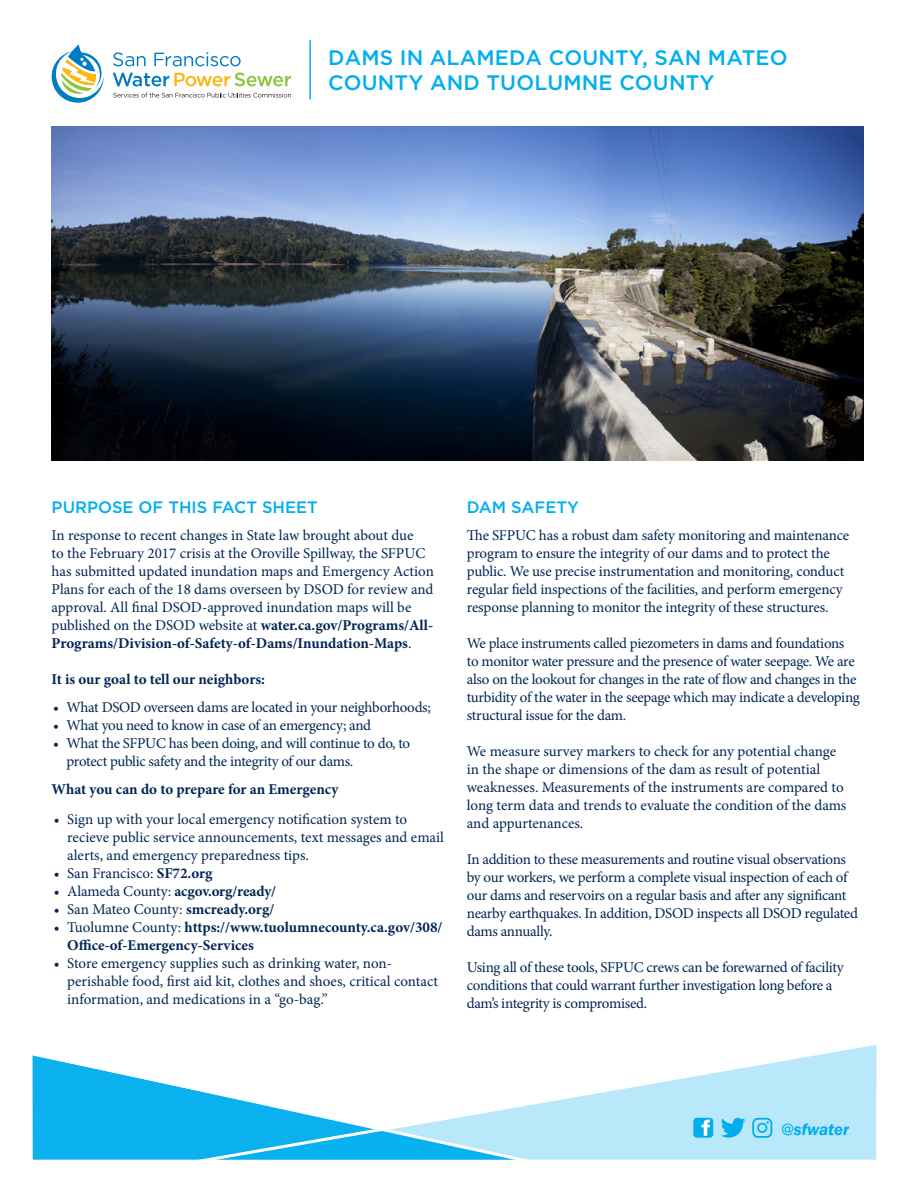
<style>
.page{position:relative;width:918px;height:1188px;background:#fff}
.page>*{position:absolute;margin:0;border:0;box-sizing:border-box;transform-origin:0 0}
.t1{font:500 21px/25.8px "Gotham";letter-spacing:.005em;color:#00aeef}
.t2{font:italic 600 16.8px "Franklin Gothic";color:#00aeef}
.t3{font:500 16.5px "Gotham";color:#00aeef}
.t4{font:15px/18px "Minion Pro";letter-spacing:-.015em;color:#002553}
.t5{font:700 15px/18px "Minion Pro";color:#002553}
.s1{font-weight:700}
.s2{font-weight:400}
.s3{font-weight:400;font-style:normal}
</style>
<div class="page">
<svg style="left:52px;top:44px;width:52px;height:59px"></svg>
<svg style="left:113px;top:52px;width:33px;height:14px"></svg>
<svg style="left:154px;top:52px;width:87px;height:14px"></svg>
<svg style="left:113px;top:72px;width:178px;height:14px"></svg>
<svg style="left:113px;top:93px;width:178px;height:5px"></svg>
<hr style="left:309px;top:40px;width:2px;height:59px;background:#00aeef">
<svg style="left:547px;top:1045px;width:330px;height:115px"></svg>
<div style="left:693px;top:1118px;width:20px;height:20px;background:#00aeef;border-radius:3px"></div>
<svg style="left:701px;top:1120px;width:9px;height:16px"></svg>
<svg style="left:721px;top:1118px;width:25px;height:20px"></svg>
<svg style="left:752px;top:1118px;width:20px;height:20px"></svg>
<svg style="left:32px;top:1055px;width:515px;height:105px"></svg>
<img style="left:52px;top:126px;width:812px;height:334px">
<h1 class="t1" style="left:328px;top:44px;width:461px">DAMS IN ALAMEDA COUNTY, SAN MATEO<br>COUNTY AND TUOLUMNE COUNTY</h1>
<p class="t3" style="left:52px;top:496px;width:268px">PURPOSE OF THIS FACT SHEET</p>
<p class="t4" style="left:52px;top:526px;width:384px">In response to recent changes in State law brought about due<br>to the February 2017 crisis at the Oroville Spillway, the SFPUC has submitted updated inundation maps and Emergency Action Plans for each of the 18 dams overseen by DSOD for review and approval. All final DSOD-approved inundation maps will be published on the DSOD website at <span class="s1">water.ca.gov/Programs/All-Programs/Division-of-Safety-of-Dams/Inundation-Maps</span>.</p>
<p class="t5" style="left:52px;top:670px;width:215px">It is our goal to tell our neighbors:</p>
<p class="t4" style="left:53px;top:698px;width:379px">• What DSOD overseen dams are located in your neighborhoods;</p>
<p class="t4" style="left:53px;top:716px;width:320px">• What you need to know in case of an emergency; and</p>
<p class="t4" style="left:67px;top:734px;width:345px;text-indent:-14px">• What the SFPUC has been doing, and will continue to do, to protect public safety and the integrity of our dams.</p>
<p class="t5" style="left:52px;top:780px;width:288px">What you can do to prepare for an Emergency</p>
<p class="t4" style="left:67px;top:810px;width:378px;text-indent:-14px">• Sign up with your local emergency notification system to recieve public service announcements, text messages and email alerts, and emergency preparedness tips.</p>
<p class="t4" style="left:54px;top:864px;width:160px">• San Francisco: <span class="s1">SF72.org</span></p>
<p class="t5" style="left:54px;top:882px;width:224px"><span class="s2">• Alameda County:</span> acgov.org/ready/</p>
<p class="t4" style="left:54px;top:900px;width:222px">• San Mateo County: <span class="s1">smcready.org/</span></p>
<p class="t5" style="left:67px;top:918px;width:377px;text-indent:-14px"><span class="s2">• Tuolumne County:</span> https://www.tuolumnecounty.ca.gov/308/<br>Office-of-Emergency-Services</p>
<p class="t4" style="left:67px;top:954px;width:372px;text-indent:-14px">• Store emergency supplies such as drinking water, non&shy;perishable food, first aid kit, clothes and shoes, critical contact information, and medications in a “go-bag.”</p>
<p class="t3" style="left:467px;top:496px;width:114px">DAM SAFETY</p>
<p class="t4" style="left:467px;top:526px;width:384px">The SFPUC has a robust dam safety monitoring and maintenance program to ensure the integrity of our dams and to protect the public. We use precise instrumentation and monitoring, conduct regular field inspections of the facilities, and perform emergency response planning to monitor the integrity of these structures.</p>
<p class="t4" style="left:467px;top:634px;width:395px">We place instruments called piezometers in dams and foundations to monitor water pressure and the presence of water seepage. We are also on the lookout for changes in the rate of flow and changes in the turbidity of the water in the seepage which may indicate a developing structural issue for the dam.</p>
<p class="t4" style="left:467px;top:742px;width:381px">We measure survey markers to check for any potential change in the shape or dimensions of the dam as result of potential weaknesses. Measurements of the instruments are compared to long term data and trends to evaluate the condition of the dams and appurtenances.</p>
<p class="t4" style="left:467px;top:850px;width:393px">In addition to these measurements and routine visual observations by our workers, we perform a complete visual inspection of each of our dams and reservoirs on a regular basis and after any significant nearby earthquakes. In addition, DSOD inspects all DSOD regulated dams annually.</p>
<p class="t4" style="left:467px;top:958px;width:378px">Using all of these tools, SFPUC crews can be forewarned of facility conditions that could warrant further investigation long before a dam’s integrity is compromised.</p>
<p class="t2" style="left:781px;top:1119px;width:69px"><span class="s3">@</span>sfwater</p>
</div>
